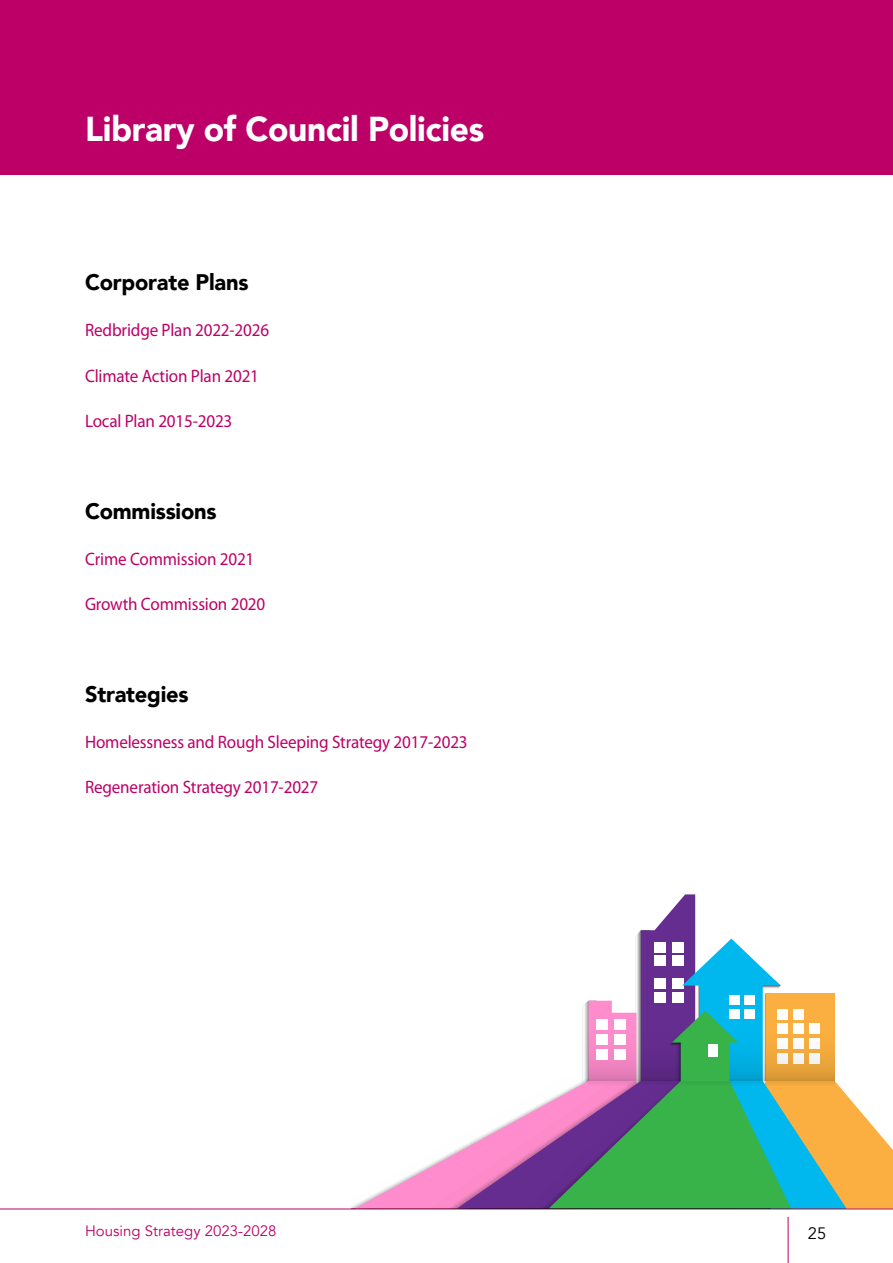
<style>
.page{position:relative;width:893px;height:1263px;background:#fff}
.page>*{position:absolute;margin:0;border:0;box-sizing:border-box;transform-origin:0 0}
.sub_head1{font:900 34.5px "Avenir";letter-spacing:-.01em;color:#fff}
.body_12_light{font:900 22.5px "Avenir";letter-spacing:-.01em;color:#000}
.sub_head3{font:900 22.5px "Avenir";letter-spacing:-.01em;color:#000}
.body_12_light-2{font:18px "Myriad Pro";letter-spacing:-.01em;color:#bc0068;scale:.95 1}
.t1{font:16.5px "Avenir";color:#000}
.t2{font:15px "Avenir";color:#bc0068}
</style>
<div class="page">
<hr style="left:788px;top:1217px;width:1px;height:46px;background:#bc0068">
<hr style="left:0;top:1208px;width:893px;height:1px;background:#bc0068">
<div style="left:0;top:0;width:893px;height:174px;background:#bc0068"></div>
<svg style="left:351px;top:894px;width:542px;height:314px"></svg>
<div style="left:614px;top:1049px;width:12px;height:10px;background:#fff"></div>
<div style="left:597px;top:1049px;width:11px;height:10px;background:#fff"></div>
<div style="left:614px;top:1019px;width:12px;height:11px;background:#fff"></div>
<div style="left:597px;top:1019px;width:11px;height:11px;background:#fff"></div>
<div style="left:614px;top:1034px;width:12px;height:11px;background:#fff"></div>
<div style="left:597px;top:1034px;width:11px;height:11px;background:#fff"></div>
<div style="left:709px;top:1044px;width:9px;height:13px;background:#fff"></div>
<h1 class="sub_head1" style="left:85px;top:99px;width:401px">Library of Council Policies</h1>
<h3 class="sub_head3" style="left:85px;top:263px;width:165px">Corporate Plans</h3>
<p class="body_12_light-2" style="left:85px;top:319px;width:195px">Redbridge Plan 2022-2026</p>
<p class="body_12_light-2" style="left:85px;top:364px;width:185px">Climate Action Plan 2021</p>
<p class="body_12_light-2" style="left:85px;top:410px;width:157px">Local Plan 2015-2023</p>
<p class="body_12_light" style="left:85px;top:492px;width:133px">Commissions</p>
<p class="body_12_light-2" style="left:85px;top:547px;width:180px">Crime Commission 2021</p>
<p class="body_12_light-2" style="left:85px;top:593px;width:191px">Growth Commission 2020</p>
<p class="body_12_light" style="left:85px;top:675px;width:105px">Strategies</p>
<p class="body_12_light-2" style="left:85px;top:730px;width:404px">Homelessness and Rough Sleeping Strategy 2017-2023</p>
<p class="body_12_light-2" style="left:85px;top:776px;width:247px">Regeneration Strategy 2017-2027</p>
<p class="t2" style="left:85px;top:1222px;width:193px">Housing Strategy 2023-2028</p>
<p class="t1" style="left:808px;top:1223px;width:20px">25</p>
</div>
